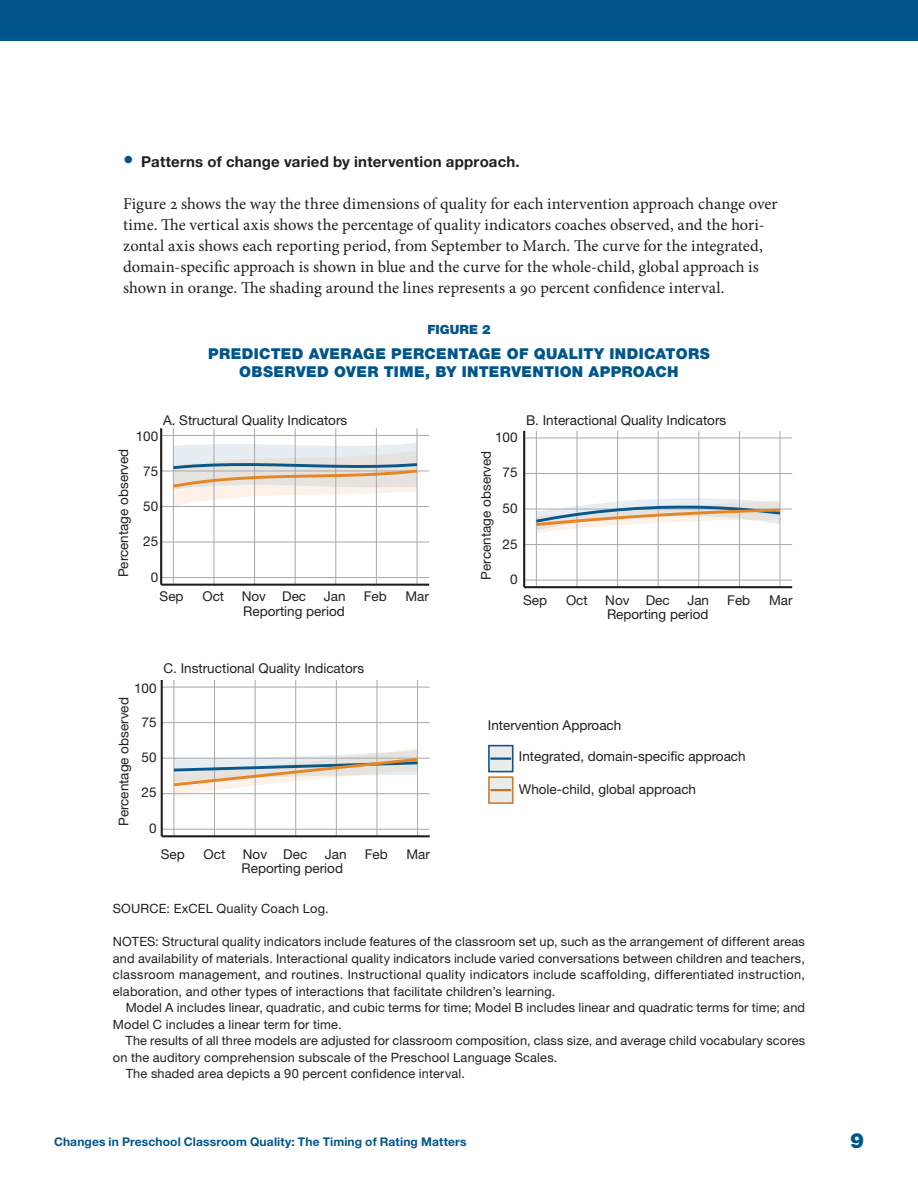
<style>
.page{position:relative;width:918px;height:1188px;background:#fff}
.page>*{position:absolute;margin:0;border:0;box-sizing:border-box;transform-origin:0 0}
.t1{font:900 21px "Helvetica Neue LT Std";color:#00568a}
.Body_Text{font:16.5px/21px "Minion Pro";color:#231f20}
.Table_-_Title{font:900 15px/18px "Helvetica Neue LT Std";letter-spacing:.025em;color:#00568a;text-align:center}
.t2{font:700 15px "Helvetica Neue LT Std";letter-spacing:.015em;color:#231f20}
.t3{font:13.5px "Helvetica Neue LT Std";color:#231f20}
.Table_-_Source_Notes{font:12.75px/16.5px "Helvetica Neue LT Std";letter-spacing:.015em;color:#231f20}
.Table_-_Number{font:900 12.75px "Helvetica Neue LT Std";letter-spacing:.005em;color:#00568a}
.t4{font:700 12px "Helvetica Neue LT Std";letter-spacing:.01em;color:#00568a}
.s1{font-size:21px;color:#00568a}
</style>
<div class="page">
<div style="left:0;top:0;width:918px;height:40px;background:#00568a"></div>
<hr style="left:524px;top:580px;width:268px;height:1px;background:#a8a9ad">
<hr style="left:524px;top:544px;width:268px;height:1px;background:#a8a9ad">
<hr style="left:524px;top:509px;width:268px;height:1px;background:#a8a9ad">
<hr style="left:524px;top:473px;width:268px;height:1px;background:#a8a9ad">
<hr style="left:524px;top:437px;width:268px;height:1px;background:#a8a9ad">
<hr style="left:536px;top:431px;width:1px;height:156px;background:#a8a9ad">
<hr style="left:576px;top:431px;width:1px;height:156px;background:#a8a9ad">
<hr style="left:617px;top:431px;width:1px;height:156px;background:#a8a9ad">
<hr style="left:658px;top:431px;width:1px;height:156px;background:#a8a9ad">
<hr style="left:698px;top:431px;width:1px;height:156px;background:#a8a9ad">
<hr style="left:739px;top:431px;width:1px;height:156px;background:#a8a9ad">
<hr style="left:780px;top:431px;width:1px;height:156px;background:#a8a9ad">
<svg style="left:533px;top:498px;width:250px;height:35px"></svg>
<hr style="left:523px;top:431px;width:2px;height:156px;background:#211d1e">
<hr style="left:524px;top:586px;width:268px;height:2px;background:#211d1e">
<hr style="left:161px;top:577px;width:268px;height:1px;background:#a8a9ad">
<hr style="left:161px;top:542px;width:268px;height:1px;background:#a8a9ad">
<hr style="left:161px;top:506px;width:268px;height:1px;background:#a8a9ad">
<hr style="left:161px;top:470px;width:268px;height:1px;background:#a8a9ad">
<hr style="left:161px;top:435px;width:268px;height:1px;background:#a8a9ad">
<hr style="left:173px;top:428px;width:1px;height:157px;background:#a8a9ad">
<hr style="left:213px;top:428px;width:1px;height:157px;background:#a8a9ad">
<hr style="left:254px;top:428px;width:1px;height:157px;background:#a8a9ad">
<hr style="left:295px;top:428px;width:1px;height:157px;background:#a8a9ad">
<hr style="left:335px;top:428px;width:1px;height:157px;background:#a8a9ad">
<hr style="left:376px;top:428px;width:1px;height:157px;background:#a8a9ad">
<hr style="left:417px;top:428px;width:1px;height:157px;background:#a8a9ad">
<svg style="left:170px;top:442px;width:250px;height:64px"></svg>
<hr style="left:160px;top:428px;width:2px;height:157px;background:#211d1e">
<hr style="left:161px;top:584px;width:268px;height:2px;background:#211d1e">
<hr style="left:162px;top:829px;width:268px;height:1px;background:#a8a9ad">
<hr style="left:162px;top:793px;width:268px;height:1px;background:#a8a9ad">
<hr style="left:162px;top:758px;width:268px;height:1px;background:#a8a9ad">
<hr style="left:162px;top:722px;width:268px;height:1px;background:#a8a9ad">
<hr style="left:162px;top:687px;width:268px;height:1px;background:#a8a9ad">
<hr style="left:173px;top:680px;width:1px;height:156px;background:#a8a9ad">
<hr style="left:214px;top:680px;width:1px;height:156px;background:#a8a9ad">
<hr style="left:255px;top:680px;width:1px;height:156px;background:#a8a9ad">
<hr style="left:295px;top:680px;width:1px;height:156px;background:#a8a9ad">
<hr style="left:336px;top:680px;width:1px;height:156px;background:#a8a9ad">
<hr style="left:376px;top:680px;width:1px;height:156px;background:#a8a9ad">
<hr style="left:417px;top:680px;width:1px;height:156px;background:#a8a9ad">
<svg style="left:171px;top:748px;width:250px;height:48px"></svg>
<hr style="left:161px;top:680px;width:2px;height:156px;background:#211d1e">
<hr style="left:162px;top:835px;width:268px;height:2px;background:#211d1e">
<svg style="left:491px;top:748px;width:20px;height:21px"></svg>
<div style="left:488px;top:745px;width:26px;height:27px;border:2px solid #0d568d"></div>
<svg style="left:491px;top:779px;width:20px;height:22px"></svg>
<div style="left:488px;top:776px;width:26px;height:28px;border:2px solid #d57a27"></div>
<p class="t2" style="left:123px;top:152px;width:398px"><span class="s1">•</span> Patterns of change varied by intervention approach.</p>
<p class="Body_Text" style="left:123px;top:193px;width:656px">Figure 2 shows the way the three dimensions of quality for each intervention approach change over time. The vertical axis shows the percentage of quality indicators coaches observed, and the hori&shy;zontal axis shows each reporting period, from September to March. The curve for the integrated, domain-specific approach is shown in blue and the curve for the whole-child, global approach is shown in orange. The shading around the lines represents a 90 percent confidence interval.</p>
<p class="Table_-_Number" style="left:427px;top:322px;width:65px">FIGURE 2</p>
<p class="Table_-_Title" style="left:208px;top:345px;width:503px">PREDICTED AVERAGE PERCENTAGE OF QUALITY INDICATORS<br>OBSERVED OVER TIME, BY INTERVENTION APPROACH</p>
<p class="t3" style="left:163px;top:412px;width:186px">A. Structural Quality Indicators</p>
<p class="t3" style="left:136px;top:428px;width:24px">100</p>
<p class="t3" style="left:143px;top:463px;width:17px">75</p>
<p class="t3" style="left:143px;top:498px;width:17px">50</p>
<p class="t3" style="left:143px;top:533px;width:17px">25</p>
<p class="t3" style="left:151px;top:569px;width:9px">0</p>
<p class="t3" style="left:115px;top:577px;width:130px;rotate:-90deg">Percentage observed</p>
<p class="t3" style="left:160px;top:588px;width:26px">Sep</p>
<p class="t3" style="left:202px;top:588px;width:23px">Oct</p>
<p class="t3" style="left:242px;top:588px;width:66px">Nov Dec</p>
<p class="t3" style="left:324px;top:588px;width:23px">Jan</p>
<p class="t3" style="left:364px;top:588px;width:25px">Feb</p>
<p class="t3" style="left:405px;top:588px;width:25px">Mar</p>
<p class="t3" style="left:243px;top:603px;width:103px">Reporting period</p>
<p class="t3" style="left:134px;top:680px;width:24px">100</p>
<p class="t3" style="left:142px;top:715px;width:17px">75</p>
<p class="t3" style="left:142px;top:749px;width:17px">50</p>
<p class="t3" style="left:142px;top:785px;width:17px">25</p>
<p class="t3" style="left:149px;top:820px;width:9px">0</p>
<p class="t3" style="left:115px;top:826px;width:130px;rotate:-90deg">Percentage observed</p>
<p class="t3" style="left:164px;top:660px;width:202px">C. Instructional Quality Indicators</p>
<p class="t3" style="left:161px;top:846px;width:26px">Sep</p>
<p class="t3" style="left:204px;top:846px;width:23px">Oct</p>
<p class="t3" style="left:243px;top:846px;width:66px">Nov Dec</p>
<p class="t3" style="left:325px;top:846px;width:23px">Jan</p>
<p class="t3" style="left:365px;top:846px;width:25px">Feb</p>
<p class="t3" style="left:407px;top:846px;width:25px">Mar</p>
<p class="t3" style="left:242px;top:860px;width:103px">Reporting period</p>
<p class="t3" style="left:495px;top:429px;width:24px">100</p>
<p class="t3" style="left:503px;top:464px;width:17px">75</p>
<p class="t3" style="left:503px;top:500px;width:17px">50</p>
<p class="t3" style="left:503px;top:536px;width:17px">25</p>
<p class="t3" style="left:510px;top:571px;width:9px">0</p>
<p class="t3" style="left:478px;top:580px;width:130px;rotate:-90deg">Percentage observed</p>
<p class="t3" style="left:526px;top:412px;width:202px">B. Interactional Quality Indicators</p>
<p class="t3" style="left:523px;top:592px;width:26px">Sep</p>
<p class="t3" style="left:566px;top:592px;width:23px">Oct</p>
<p class="t3" style="left:605px;top:592px;width:66px">Nov Dec</p>
<p class="t3" style="left:687px;top:592px;width:23px">Jan</p>
<p class="t3" style="left:727px;top:592px;width:25px">Feb</p>
<p class="t3" style="left:769px;top:592px;width:25px">Mar</p>
<p class="t3" style="left:607px;top:607px;width:103px">Reporting period</p>
<p class="t3" style="left:488px;top:717px;width:135px">Intervention Approach</p>
<p class="t3" style="left:519px;top:748px;width:228px">Integrated, domain-specific approach</p>
<p class="t3" style="left:519px;top:781px;width:179px">Whole-child, global approach</p>
<p class="Table_-_Source_Notes" style="left:113px;top:900px;width:217px">SOURCE: ExCEL Quality Coach Log.</p>
<p class="Table_-_Source_Notes" style="left:113px;top:933px;width:694px;text-align:justify">NOTES: Structural quality indicators include features of the classroom set up, such as the arrangement of different areas and availability of materials. Interactional quality indicators include varied conversations between children and teachers, classroom management, and routines. Instructional quality indicators include scaffolding, differentiated instruction, elaboration, and other types of interactions that facilitate children’s learning.</p>
<p class="Table_-_Source_Notes" style="left:113px;top:999px;width:694px;text-indent:13px">Model A includes linear, quadratic, and cubic terms for time; Model B includes linear and quadratic terms for time; and<br>Model C includes a linear term for time.</p>
<p class="Table_-_Source_Notes" style="left:113px;top:1032px;width:694px;text-indent:13px">The results of all three models are adjusted for classroom composition, class size, and average child vocabulary scores on the auditory comprehension subscale of the Preschool Language Scales.</p>
<p class="Table_-_Source_Notes" style="left:126px;top:1065px;width:341px">The shaded area depicts a 90 percent confidence interval.</p>
<p class="t4" style="left:54px;top:1134px;width:414px">Changes in Preschool Classroom Quality: The Timing of Rating Matters</p>
<h1 class="t1" style="left:850px;top:1128px;width:16px">9</h1>
</div>
